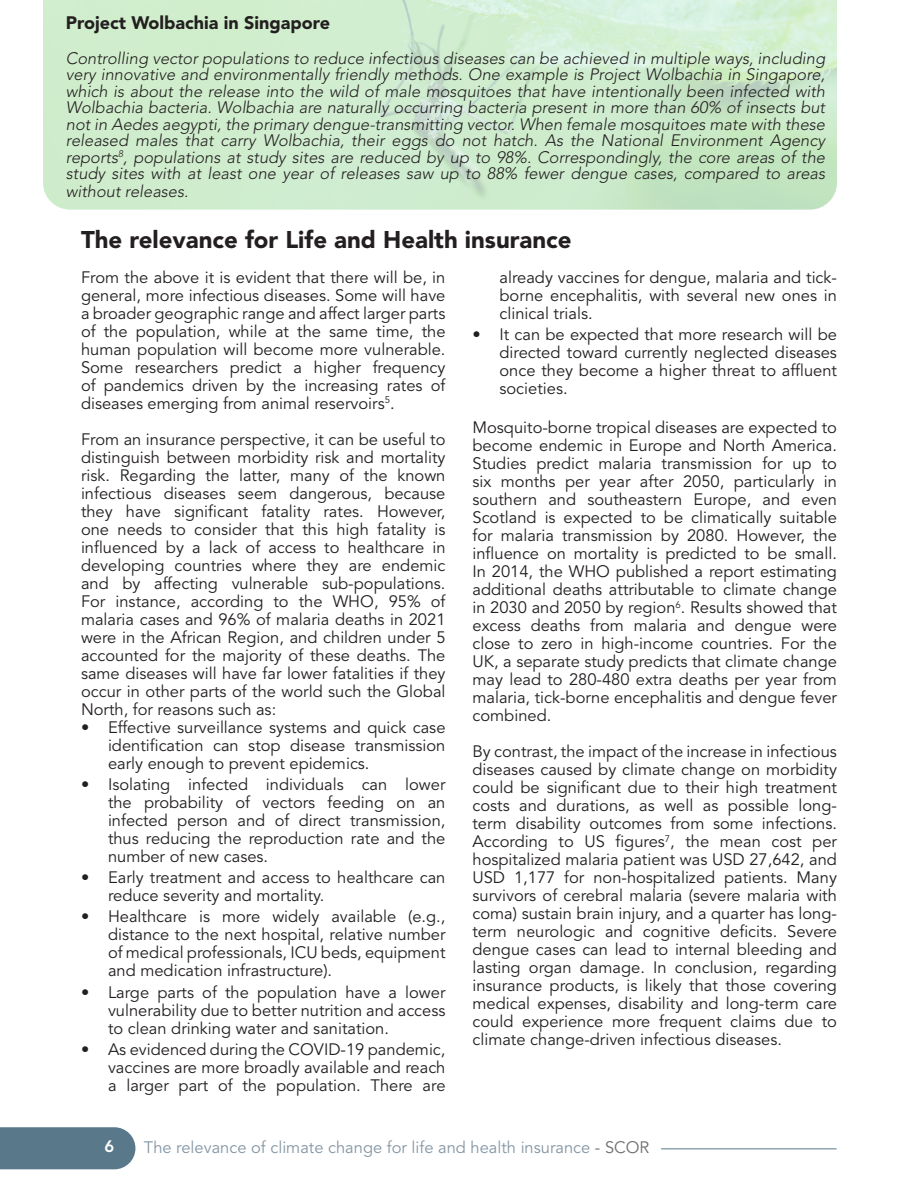
<style>
.page{position:relative;width:918px;height:1188px;background:#fff}
.page>*{position:absolute;margin:0;border:0;box-sizing:border-box;transform-origin:0 0}
.MainHeader{font:900 24px "Avenir LT Std";color:#231f20}
.MainHeader-2{font:900 18px "Avenir LT Std";color:#231f20}
.t1{font:16.5px/18px "Avenir LT Std";color:#231f20;text-align:justify}
.t2{font:italic 300 16.5px/16.5px "Avenir LT Std";color:#231f20;text-align:justify}
.t3{font:16.5px "Avenir LT Std";color:#8396a4}
.t4{font:800 16.5px "Avenir LT Std";color:#fff}
.s1{color:#6c6d70}
</style>
<div class="page">
<div style="left:0;top:1127px;width:135px;height:42px;background:#59788a"></div>
<hr style="left:661px;top:1148px;width:176px;height:1px;background:#59788a">
<img style="left:43px;top:0;width:794px;height:210px">
<p class="MainHeader-2" style="left:66px;top:12px;width:266px">Project Wolbachia in Singapore</p>
<p class="t2" style="left:66px;top:50px;width:761px">Controlling vector populations to reduce infectious diseases can be achieved in multiple ways, including very innovative and environmentally friendly methods. One example is Project Wolbachia in Singapore, which is about the release into the wild of male mosquitoes that have intentionally been infected with Wolbachia bacteria. Wolbachia are naturally occurring bacteria present in more than 60% of insects but not in Aedes aegypti, the primary dengue-transmitting vector. When female mosquitoes mate with these released males that carry Wolbachia, their eggs do not hatch. As the National Environment Agency reports<sup>8</sup>, populations at study sites are reduced by up to 98%. Correspondingly, the core areas of the study sites with at least one year of releases saw up to 88% fewer dengue cases, compared to areas</p>
<p class="t2" style="left:66px;top:183px;width:124px">without releases.</p>
<p class="MainHeader" style="left:81px;top:225px;width:492px">The relevance for Life and Health insurance</p>
<p class="t1" style="left:81px;top:268px;width:366px">From the above it is evident that there will be, in general, more infectious diseases. Some will have a broader geographic range and affect larger parts of the population, while at the same time, the human population will become more vulnerable.<br>Some researchers predict a higher frequency of pandemics driven by the increasing rates of diseases emerging from animal reservoirs<sup>5</sup>.</p>
<p class="t1" style="left:81px;top:430px;width:366px">From an insurance perspective, it can be useful to distinguish between morbidity risk and mortality risk. Regarding the latter, many of the known infectious diseases seem dangerous, because they have significant fatality rates. However, one needs to consider that this high fatality is influenced by a lack of access to healthcare in developing countries where they are endemic and by affecting vulnerable sub-populations.<br>For instance, according to the WHO, 95% of malaria cases and 96% of malaria deaths in 2021 were in the African Region, and children under 5 accounted for the majority of these deaths. The same diseases will have far lower fatalities if they occur in other parts of the world such the Global North, for reasons such as:</p>
<p class="t1" style="left:108px;top:718px;width:339px;text-indent:-27px">• Effective surveillance systems and quick case identification can stop disease transmission early enough to prevent epidemics.</p>
<p class="t1" style="left:108px;top:776px;width:339px;text-indent:-27px">• Isolating infected individuals can lower the probability of vectors feeding on an infected person and of direct transmission, thus reducing the reproduction rate and the number of new cases.</p>
<p class="t1" style="left:108px;top:869px;width:339px;text-indent:-27px">• Early treatment and access to healthcare can reduce severity and mortality.</p>
<p class="t1" style="left:108px;top:908px;width:339px;text-indent:-27px">• Healthcare is more widely available (e.g., distance to the next hospital, relative number of medical professionals, ICU beds, equipment and medication infrastructure).</p>
<p class="t1" style="left:108px;top:983px;width:339px;text-indent:-27px">• Large parts of the population have a lower vulnerability due to better nutrition and access to clean drinking water and sanitation.</p>
<p class="t1" style="left:108px;top:1041px;width:339px;text-indent:-27px">• As evidenced during the COVID-19 pandemic, vaccines are more broadly available and reach a larger part of the population. There are</p>
<p class="t1" style="left:500px;top:268px;width:339px">already vaccines for dengue, malaria and tick&shy;borne encephalitis, with several new ones in clinical trials.</p>
<p class="t1" style="left:500px;top:326px;width:339px;text-indent:-27px">• It can be expected that more research will be directed toward currently neglected diseases once they become a higher threat to affluent societies.</p>
<p class="t1" style="left:472px;top:419px;width:366px">Mosquito-borne tropical diseases are expected to become endemic in Europe and North America.<br>Studies predict malaria transmission for up to six months per year after 2050, particularly in southern and southeastern Europe, and even Scotland is expected to be climatically suitable for malaria transmission by 2080. However, the influence on mortality is predicted to be small.<br>In 2014, the WHO published a report estimating additional deaths attributable to climate change in 2030 and 2050 by region<sup>6</sup>. Results showed that excess deaths from malaria and dengue were close to zero in high-income countries. For the UK, a separate study predicts that climate change may lead to 280-480 extra deaths per year from malaria, tick-borne encephalitis and dengue fever combined.</p>
<p class="t1" style="left:472px;top:743px;width:366px">By contrast, the impact of the increase in infectious diseases caused by climate change on morbidity could be significant due to their high treatment costs and durations, as well as possible long&shy;term disability outcomes from some infections.<br>According to US figures<sup>7</sup>, the mean cost per hospitalized malaria patient was USD 27,642, and USD 1,177 for non-hospitalized patients. Many survivors of cerebral malaria (severe malaria with coma) sustain brain injury, and a quarter has long&shy;term neurologic and cognitive deficits. Severe dengue cases can lead to internal bleeding and lasting organ damage. In conclusion, regarding insurance products, is likely that those covering medical expenses, disability and long-term care could experience more frequent claims due to climate change-driven infectious diseases.</p>
<p class="t4" style="left:104px;top:1137px;width:11px">6</p>
<p class="t3" style="left:144px;top:1138px;width:507px">The relevance of climate change for life and health insurance <span class="s1">- SCOR</span></p>
</div>
